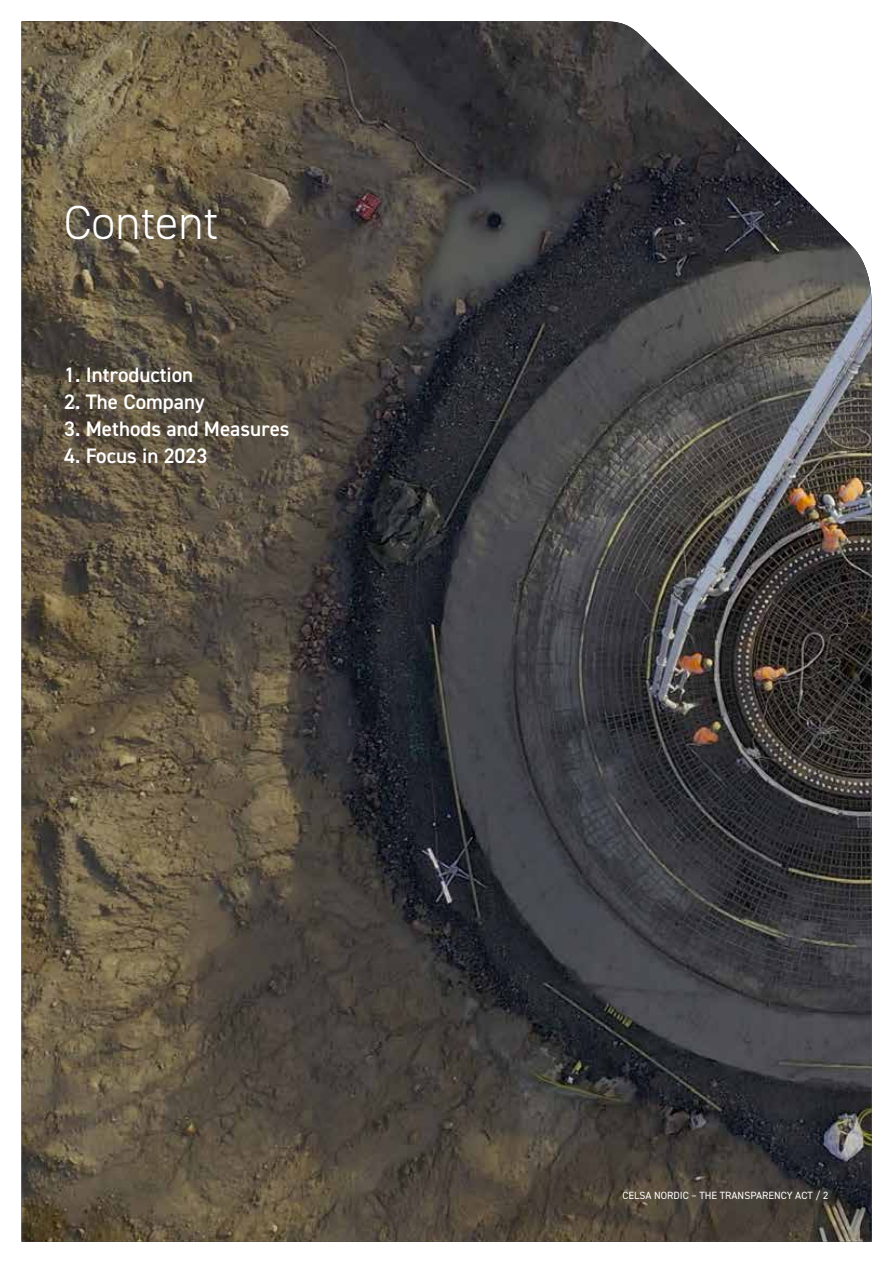
<style>
.page{position:relative;width:893px;height:1263px;background:#fff}
.page>*{position:absolute;margin:0;border:0;box-sizing:border-box;transform-origin:0 0}
.t1{font:300 48px "DIN2014";color:#fff}
.t2{font:600 21px "DIN2014";color:#fff}
.t3{font:10.5px "DIN2014";color:#fff}
</style>
<div class="page">
<img style="left:22px;top:21px;width:850px;height:1221px">
<h1 class="t1" style="left:64px;top:193px;width:156px">Content</h1>
<p class="t2" style="left:64px;top:361px;width:131px">1. Introduction</p>
<p class="t2" style="left:64px;top:388px;width:142px">2. The Company</p>
<p class="t2" style="left:64px;top:415px;width:227px">3. Methods and Measures</p>
<p class="t2" style="left:64px;top:442px;width:145px">4. Focus in 2023</p>
<p class="t3" style="left:622px;top:1189px;width:208px">CELSA NORDIC – THE TRANSPARENCY ACT / 2</p>
</div>
